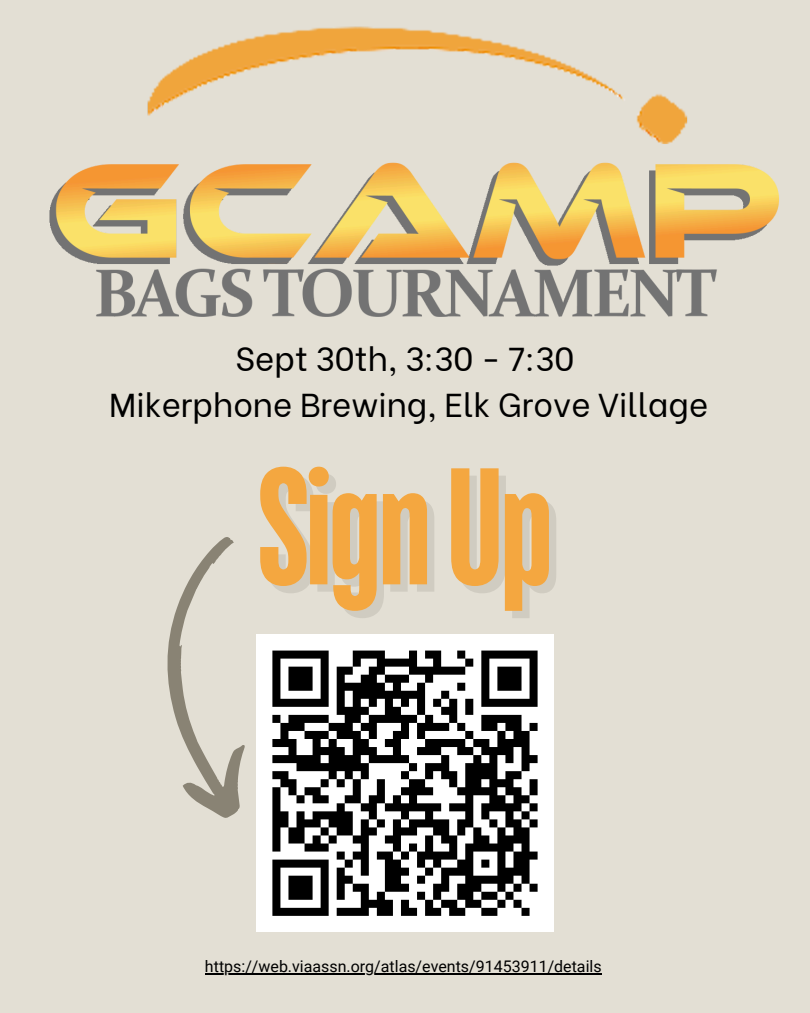
<style>
.page{position:relative;width:810px;height:1013px;background:#fff}
.page>*{position:absolute;margin:0;border:0;box-sizing:border-box;transform-origin:0 0}
.t1{font:700 165.7px "TT Bluescreens";letter-spacing:-.03em;color:#f4a740}
.t2{font:33px/45.8px "Be Vietnam";color:#000;text-align:center}
.t3{font:16px "Roboto";color:#000}
</style>
<div class="page">
<div style="left:0;top:0;width:810px;height:1012px;background:#e3dfd4"></div>
<div style="left:256px;top:634px;width:298px;height:298px;background:#fff"></div>
<svg style="left:272px;top:650px;width:266px;height:266px"></svg>
<svg style="left:167px;top:537px;width:78px;height:281px"></svg>
<img style="left:49px;top:26px;width:730px;height:291px">
<hr style="left:205px;top:973px;width:397px;height:2px;background:#000">
<h1 class="t2" style="left:109px;top:332px;width:600px">Sept 30th, 3:30 - 7:30<br>Mikerphone Brewing, Elk Grove Village</h1>
<h2 class="t1" style="left:257px;top:448px;width:298px">SignUp</h2>
<p class="t3" style="left:205px;top:957px;width:398px">https://web.viaassn.org/atlas/events/91453911/details</p>
</div>
